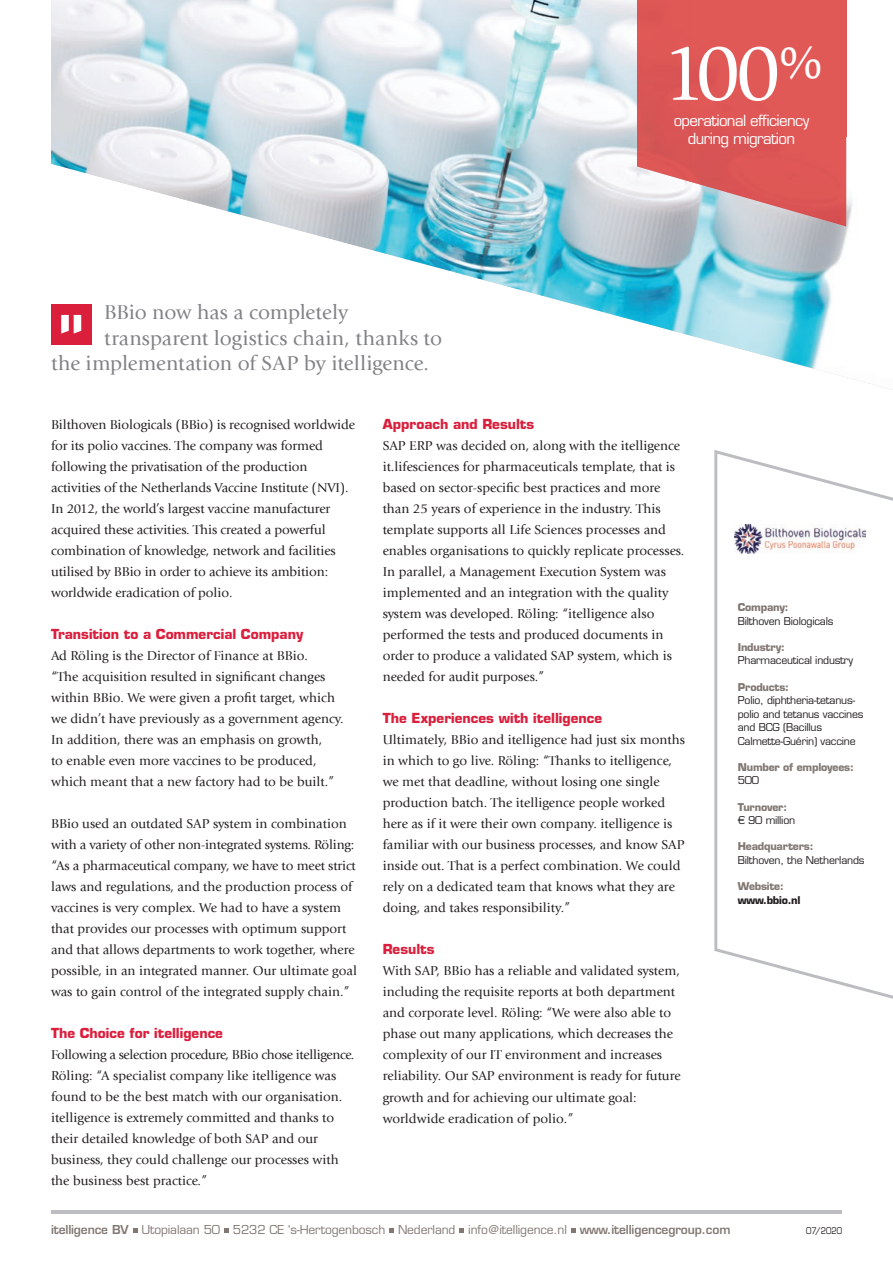
<style>
.page{position:relative;width:893px;height:1263px;background:#fff}
.page>*{position:absolute;margin:0;border:0;box-sizing:border-box;transform-origin:0 0}
.t1{font:82.5px "Giovanni LTCE";color:#fff}
.t2{font:21px "Giovanni LTCE";color:#808285}
.t3{font:500 15px/18px "Eurostile LTCE";letter-spacing:-.04em;color:#fff;text-align:center}
.t4{font:13.5px/21px "Giovanni LTCE";color:#231f20}
.t5{font:700 13.5px "Eurostile LTCE";color:#da1f3d}
.t6{font:500 12px "Eurostile LTCE";letter-spacing:-.01em;color:#817873}
.t7{font:500 10.5px/13.5px "Eurostile LTCE";letter-spacing:-.02em;color:#231f20}
.t8{font:700 10.5px "Eurostile LTCE";letter-spacing:-.02em;color:#817873}
.t9{font:700 10.5px "Eurostile LTCE";letter-spacing:-.02em;color:#231f20}
.t10{font:500 9px "Eurostile LTCE";color:#231f20;scale:.85 1}
.s1{font-weight:600}
</style>
<div class="page">
<hr style="left:51px;top:1210px;width:791px;height:3px;background:#bcbdc0">
<svg style="left:133px;top:1228px;width:4px;height:5px"></svg>
<svg style="left:224px;top:1228px;width:5px;height:5px"></svg>
<svg style="left:389px;top:1228px;width:5px;height:5px"></svg>
<svg style="left:459px;top:1228px;width:5px;height:5px"></svg>
<svg style="left:571px;top:1228px;width:5px;height:5px"></svg>
<img style="left:51px;top:0;width:841px;height:390px">
<img style="left:689px;top:0;width:157px;height:226px">
<img style="left:637px;top:0;width:52px;height:182px">
<svg style="left:714px;top:450px;width:179px;height:549px"></svg>
<div style="left:51px;top:304px;width:40px;height:40px;background:#da1f3d"></div>
<svg style="left:61px;top:315px;width:20px;height:19px"></svg>
<h1 class="t1" style="left:661px;top:24px;width:162px">100<sup>%</sup></h1>
<h2 class="t2" style="left:104px;top:300px;width:246px">BBio now has a completely</h2>
<h2 class="t2" style="left:104px;top:325px;width:339px">transparent logistics chain, thanks to</h2>
<h2 class="t2" style="left:51px;top:351px;width:379px">the implementation of SAP by itelligence.</h2>
<p class="t3" style="left:674px;top:111px;width:137px">operational efficiency during migration</p>
<p class="t4" style="left:51px;top:414px;width:305px">Bilthoven Biologicals (BBio) is recognised worldwide for its polio vaccines. The company was formed following the privatisation of the production activities of the Netherlands Vaccine Institute (NVI).<br>In 2012, the world’s largest vaccine manufacturer acquired these activities. This created a powerful combination of knowledge, network and facilities utilised by BBio in order to achieve its ambition: worldwide eradication of polio.</p>
<p class="t5" style="left:51px;top:626px;width:254px">Transition to a Commercial Company</p>
<p class="t4" style="left:51px;top:645px;width:294px">Ad Röling is the Director of Finance at BBio.<br>“The acquisition resulted in significant changes within BBio. We were given a profit target, which we didn’t have previously as a government agency.<br>In addition, there was an emphasis on growth,<br>to enable even more vaccines to be produced, which meant that a new factory had to be built.”</p>
<p class="t4" style="left:51px;top:813px;width:307px">BBio used an outdated SAP system in combination with a variety of other non-integrated systems. Röling: “As a pharmaceutical company, we have to meet strict laws and regulations, and the production process of vaccines is very complex. We had to have a system that provides our processes with optimum support and that allows departments to work together, where possible, in an integrated manner. Our ultimate goal was to gain control of the integrated supply chain.”</p>
<p class="t5" style="left:51px;top:1025px;width:174px">The Choice for itelligence</p>
<p class="t4" style="left:51px;top:1044px;width:305px">Following a selection procedure, BBio chose itelligence.<br>Röling: “A specialist company like itelligence was found to be the best match with our organisation. itelligence is extremely committed and thanks to their detailed knowledge of both SAP and our business, they could challenge our processes with the business best practice.”</p>
<p class="t5" style="left:383px;top:416px;width:153px">Approach and Results</p>
<p class="t4" style="left:383px;top:435px;width:303px">SAP ERP was decided on, along with the itelligence it.lifesciences for pharmaceuticals template, that is based on sector-specific best practices and more than 25 years of experience in the industry. This template supports all Life Sciences processes and enables organisations to quickly replicate processes.<br>In parallel, a Management Execution System was implemented and an integration with the quality system was developed. Röling: “itelligence also performed the tests and produced documents in order to produce a validated SAP system, which is needed for audit purposes.”</p>
<p class="t5" style="left:383px;top:710px;width:221px">The Experiences with itelligence</p>
<p class="t4" style="left:383px;top:729px;width:304px">Ultimately, BBio and itelligence had just six months in which to go live. Röling: “Thanks to itelligence, we met that deadline, without losing one single production batch. The itelligence people worked here as if it were their own company. itelligence is familiar with our business processes, and know SAP inside out. That is a perfect combination. We could rely on a dedicated team that knows what they are doing, and takes responsibility.”</p>
<p class="t5" style="left:383px;top:941px;width:54px">Results</p>
<p class="t4" style="left:383px;top:960px;width:299px">With SAP, BBio has a reliable and validated system, including the requisite reports at both department and corporate level. Röling: “We were also able to phase out many applications, which decreases the complexity of our IT environment and increases reliability. Our SAP environment is ready for future growth and for achieving our ultimate goal: worldwide eradication of polio.”</p>
<p class="t8" style="left:738px;top:601px;width:52px">Company:</p>
<p class="t7" style="left:738px;top:614px;width:97px">Bilthoven Biologicals</p>
<p class="t8" style="left:738px;top:640px;width:49px">Industry:</p>
<p class="t7" style="left:738px;top:654px;width:117px">Pharmaceutical industry</p>
<p class="t8" style="left:738px;top:680px;width:53px">Products:</p>
<p class="t7" style="left:738px;top:694px;width:127px">Polio, diphtheria-tetanus&shy;polio and tetanus vaccines and BCG (Bacillus<br>Calmette-Guérin) vaccine</p>
<p class="t8" style="left:738px;top:760px;width:118px">Number of employees:</p>
<p class="t7" style="left:738px;top:774px;width:23px">500</p>
<p class="t8" style="left:738px;top:800px;width:51px">Turnover:</p>
<p class="t7" style="left:738px;top:814px;width:59px">€ 90 million</p>
<p class="t8" style="left:738px;top:840px;width:77px">Headquarters:</p>
<p class="t7" style="left:738px;top:853px;width:128px">Bilthoven, the Netherlands</p>
<p class="t8" style="left:738px;top:880px;width:48px">Website:</p>
<p class="t9" style="left:738px;top:893px;width:64px">www.bbio.nl</p>
<p class="t6" style="left:51px;top:1223px;width:681px"><span class="s1">itelligence BV</span> Utopialaan 50 5232 CE ‘s-Hertogenbosch Nederland info@itelligence.nl <span class="s1">www.itelligencegroup.com</span></p>
<p class="t10" style="left:806px;top:1225px;width:44px">07/2020</p>
</div>
